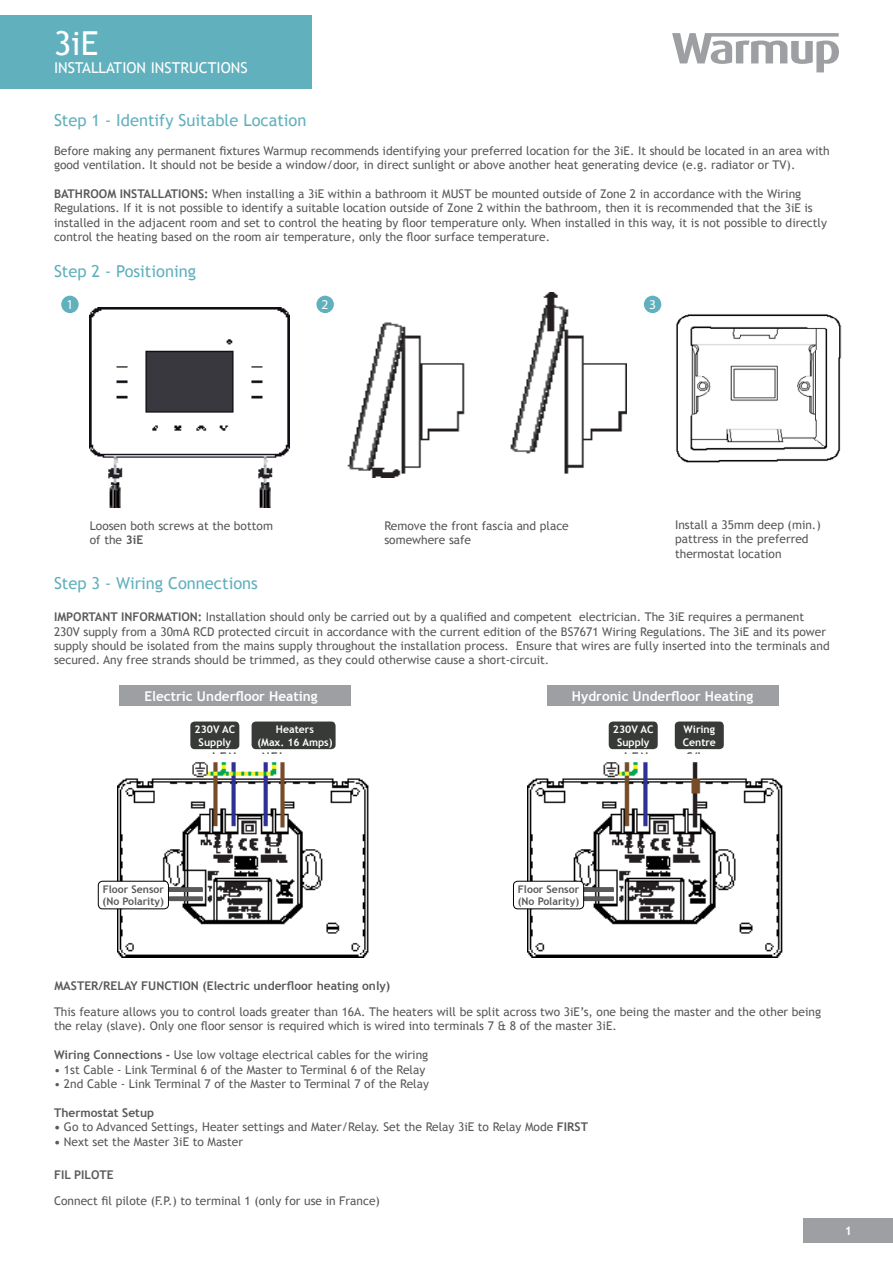
<style>
.page{position:relative;width:893px;height:1263px;background:#fff}
.page>*{position:absolute;margin:0;border:0;box-sizing:border-box;transform-origin:0 0}
.t1{font:33px "Trebuchet MS";color:#fff}
.t2{font:16.5px "Trebuchet MS";color:#61b0bd}
.t3{font:15px "Trebuchet MS";color:#fff}
.t4{font:700 13.5px "Trebuchet MS";color:#fff}
.t5{font:13.5px "Myriad Pro";color:#fff}
.t6{font:12px/14.4px "Trebuchet MS";color:#58595b}
.t7{font:700 12px "Trebuchet MS";color:#58595b}
.t8{font:700 12px "Trebuchet MS";color:#fff}
.t9{font:700 10.5px/12.6px "Trebuchet MS";color:#fff;text-align:center}
.t10{font:700 10.5px/12.6px "Trebuchet MS";color:#58595b}
.s1{font-weight:700}
</style>
<div class="page">
<div style="left:547px;top:686px;width:231px;height:20px;background:#9d9fa2"></div>
<div style="left:119px;top:686px;width:232px;height:20px;background:#9d9fa2"></div>
<div style="left:61px;top:296px;width:18px;height:17px;background:#61b0bd;border-radius:50%"></div>
<div style="left:316px;top:296px;width:18px;height:17px;background:#61b0bd;border-radius:50%"></div>
<div style="left:644px;top:296px;width:17px;height:17px;background:#61b0bd;border-radius:50%"></div>
<img style="left:90px;top:308px;width:199px;height:200px">
<img style="left:347px;top:293px;width:279px;height:185px">
<img style="left:676px;top:314px;width:166px;height:149px">
<img style="left:117px;top:762px;width:252px;height:196px">
<img style="left:528px;top:762px;width:255px;height:196px">
<div style="left:120px;top:887px;width:83px;height:5px;background:#58595b"></div>
<div style="left:531px;top:887px;width:83px;height:5px;background:#58595b"></div>
<div style="left:120px;top:896px;width:83px;height:5px;background:#58595b"></div>
<div style="left:531px;top:896px;width:83px;height:5px;background:#58595b"></div>
<div style="left:98px;top:881px;width:70px;height:28px;background:#fff;border-radius:4px"></div>
<div style="left:98px;top:881px;width:71px;height:28px;border:1px solid #000;border-radius:4px"></div>
<div style="left:513px;top:881px;width:71px;height:28px;background:#fff;border-radius:4px"></div>
<div style="left:513px;top:881px;width:71px;height:28px;border:1px solid #000;border-radius:4px"></div>
<div style="left:190px;top:721px;width:49px;height:28px;background:#373a37;border-radius:4px"></div>
<div style="left:609px;top:721px;width:49px;height:28px;background:#373a37;border-radius:4px"></div>
<div style="left:675px;top:721px;width:49px;height:28px;background:#373a37;border-radius:4px"></div>
<div style="left:252px;top:721px;width:84px;height:28px;background:#373a37;border-radius:4px"></div>
<svg style="left:672px;top:33px;width:167px;height:39px"></svg>
<div style="left:0;top:15px;width:311px;height:74px;background:#61b0bd"></div>
<div style="left:804px;top:1218px;width:89px;height:25px;background:#9d9fa2"></div>
<h1 class="t1" style="left:54px;top:24px;width:46px">3iE</h1>
<p class="t3" style="left:54px;top:59px;width:195px">INSTALLATION INSTRUCTIONS</p>
<h2 class="t2" style="left:54px;top:110px;width:254px">Step 1 - Identify Suitable Location</h2>
<p class="t6" style="left:54px;top:143px;width:777px">Before making any permanent fixtures Warmup recommends identifying your preferred location for the 3iE. It should be located in an area with good ventilation. It should not be beside a window/door, in direct sunlight or above another heat generating device (e.g. radiator or TV).</p>
<p class="t6" style="left:54px;top:187px;width:775px"><span class="s1">BATHROOM INSTALLATIONS:</span> When installing a 3iE within a bathroom it MUST be mounted outside of Zone 2 in accordance with the Wiring Regulations. If it is not possible to identify a suitable location outside of Zone 2 within the bathroom, then it is recommended that the 3iE is installed in the adjacent room and set to control the heating by floor temperature only. When installed in this way, it is not possible to directly control the heating based on the room air temperature, only the floor surface temperature.</p>
<h2 class="t2" style="left:54px;top:261px;width:144px">Step 2 - Positioning</h2>
<p class="t5" style="left:66px;top:296px;width:8px">1</p>
<p class="t5" style="left:322px;top:296px;width:8px">2</p>
<p class="t5" style="left:649px;top:296px;width:8px">3</p>
<p class="t6" style="left:90px;top:518px;width:185px">Loosen both screws at the bottom of the <span class="s1">3iE</span></p>
<p class="t6" style="left:384px;top:518px;width:186px">Remove the front fascia and place somewhere safe</p>
<p class="t6" style="left:675px;top:517px;width:147px">Install a 35mm deep (min.) pattress in the preferred thermostat location</p>
<h2 class="t2" style="left:54px;top:574px;width:205px">Step 3 - Wiring Connections</h2>
<p class="t6" style="left:54px;top:610px;width:777px"><span class="s1">IMPORTANT INFORMATION:</span> Installation should only be carried out by a qualified and competent electrician. The 3iE requires a permanent 230V supply from a 30mA RCD protected circuit in accordance with the current edition of the BS7671 Wiring Regulations. The 3iE and its power supply should be isolated from the mains supply throughout the installation process. Ensure that wires are fully inserted into the terminals and secured. Any free strands should be trimmed, as they could otherwise cause a short-circuit.</p>
<p class="t4" style="left:144px;top:688px;width:174px">Electric Underfloor Heating</p>
<p class="t4" style="left:572px;top:688px;width:183px">Hydronic Underfloor Heating</p>
<p class="t9" style="left:195px;top:723px;width:42px">230V AC<br>Supply</p>
<p class="t9" style="left:613px;top:723px;width:42px">230V AC<br>Supply</p>
<p class="t9" style="left:683px;top:723px;width:35px;text-align:left">Wiring<br>Centre</p>
<p class="t9" style="left:257px;top:723px;width:77px">Heaters<br>(Max. 16 Amps)</p>
<p class="t7" style="left:212px;top:749px;width:26px">LEN</p>
<p class="t7" style="left:262px;top:749px;width:25px">NEL</p>
<p class="t7" style="left:624px;top:749px;width:26px">LEN</p>
<p class="t7" style="left:687px;top:749px;width:19px">S/L</p>
<p class="t10" style="left:103px;top:882px;width:63px">Floor Sensor (No Polarity)</p>
<p class="t10" style="left:518px;top:882px;width:63px">Floor Sensor (No Polarity)</p>
<p class="t7" style="left:54px;top:979px;width:337px">MASTER/RELAY FUNCTION (Electric underfloor heating only)</p>
<p class="t6" style="left:54px;top:1005px;width:769px">This feature allows you to control loads greater than 16A. The heaters will be split across two 3iE’s, one being the master and the other being the relay (slave). Only one floor sensor is required which is wired into terminals 7 &amp; 8 of the master 3iE.</p>
<p class="t6" style="left:54px;top:1048px;width:376px"><span class="s1">Wiring Connections -</span> Use low voltage electrical cables for the wiring</p>
<p class="t6" style="left:54px;top:1062px;width:373px">• 1st Cable - Link Terminal 6 of the Master to Terminal 6 of the Relay</p>
<p class="t6" style="left:54px;top:1077px;width:377px">• 2nd Cable - Link Terminal 7 of the Master to Terminal 7 of the Relay</p>
<p class="t7" style="left:54px;top:1105px;width:102px">Thermostat Setup</p>
<p class="t6" style="left:54px;top:1120px;width:536px"><span class="s1">•</span> Go to Advanced Settings, Heater settings and Mater/Relay. Set the Relay 3iE to Relay Mode <span class="s1">FIRST</span></p>
<p class="t6" style="left:54px;top:1134px;width:191px"><span class="s1">•</span> Next set the Master 3iE to Master</p>
<p class="t7" style="left:54px;top:1167px;width:61px">FIL PILOTE</p>
<p class="t6" style="left:54px;top:1193px;width:327px">Connect fil pilote (F.P.) to terminal 1 (only for use in France)</p>
<p class="t8" style="left:845px;top:1223px;width:9px">1</p>
</div>
